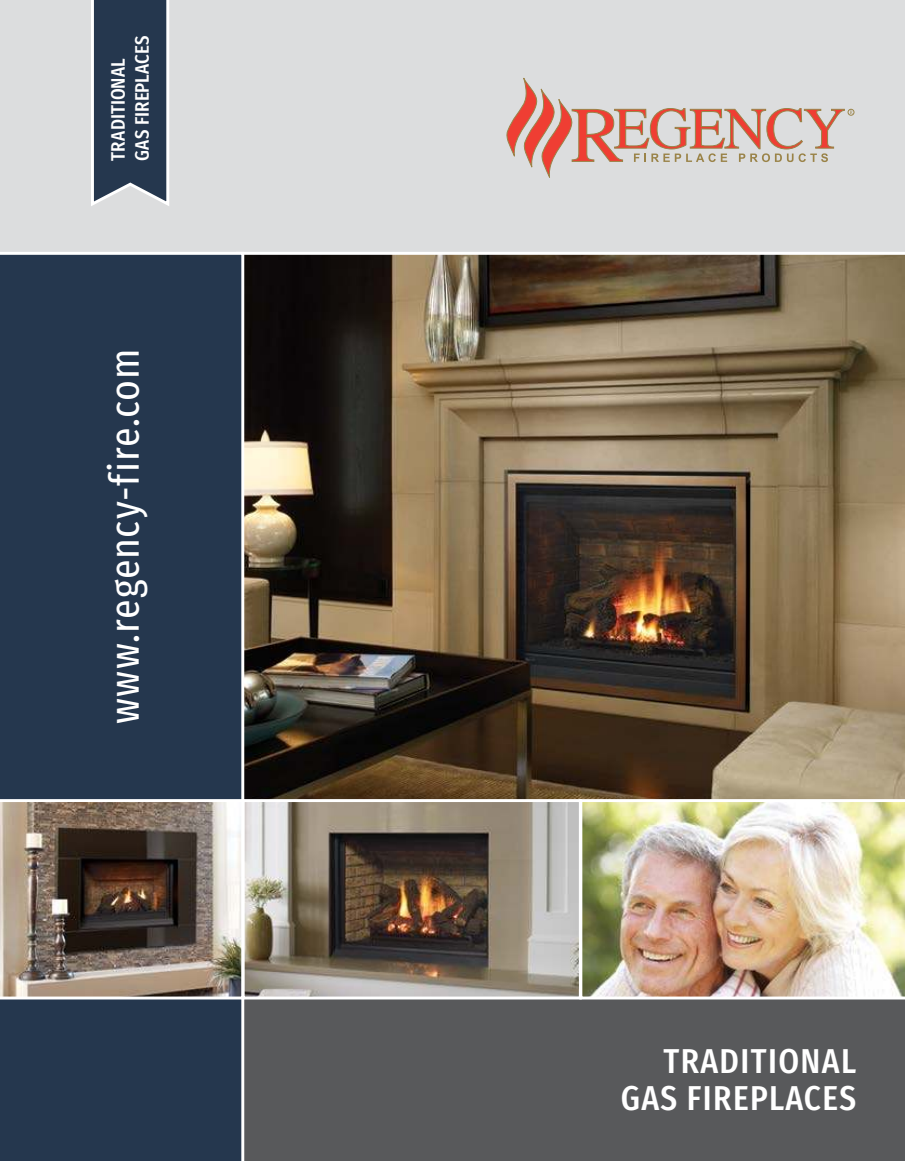
<style>
.page{position:relative;width:905px;height:1161px;background:#fff}
.page>*{position:absolute;margin:0;border:0;box-sizing:border-box;transform-origin:0 0}
.t1{font:41.1px "Fira Sans Condensed";letter-spacing:.015em;color:#fff}
.t2{font:500 34.5px/37.5px "Fira Sans Condensed";letter-spacing:.04em;color:#fff;text-align:right}
.t3{font:500 19.5px/24px "Fira Sans Condensed";color:#fff}
</style>
<div class="page">
<div style="left:0;top:0;width:904px;height:262px;background:#dcddde"></div>
<div style="left:218px;top:977px;width:686px;height:184px;background:#58595b"></div>
<svg style="left:506px;top:78px;width:346px;height:100px"></svg>
<div style="left:847px;top:109px;width:7px;height:7px;border:1px solid #9a8348;border-radius:50%"></div>
<img style="left:244px;top:252px;width:660px;height:547px">
<div style="left:0;top:252px;width:244px;height:909px;background:#25374e"></div>
<img style="left:246px;top:803px;width:332px;height:192px">
<img style="left:0;top:799px;width:242px;height:200px">
<div style="left:242px;top:799px;width:340px;height:200px;border:3px solid #fff"></div>
<img style="left:579px;top:799px;width:325px;height:200px">
<svg style="left:91px;top:0;width:78px;height:206px;background:#415164"></svg>
<p class="t3" style="left:106px;top:161px;width:127px;rotate:-90deg">TRADITIONAL<br>GAS FIREPLACES</p>
<h1 class="t1" style="left:96px;top:724px;width:377px;rotate:-90deg">www.regency-fire.com</h1>
<h2 class="t2" style="left:620px;top:1042px;width:237px">TRADITIONAL<br>GAS FIREPLACES</h2>
</div>
